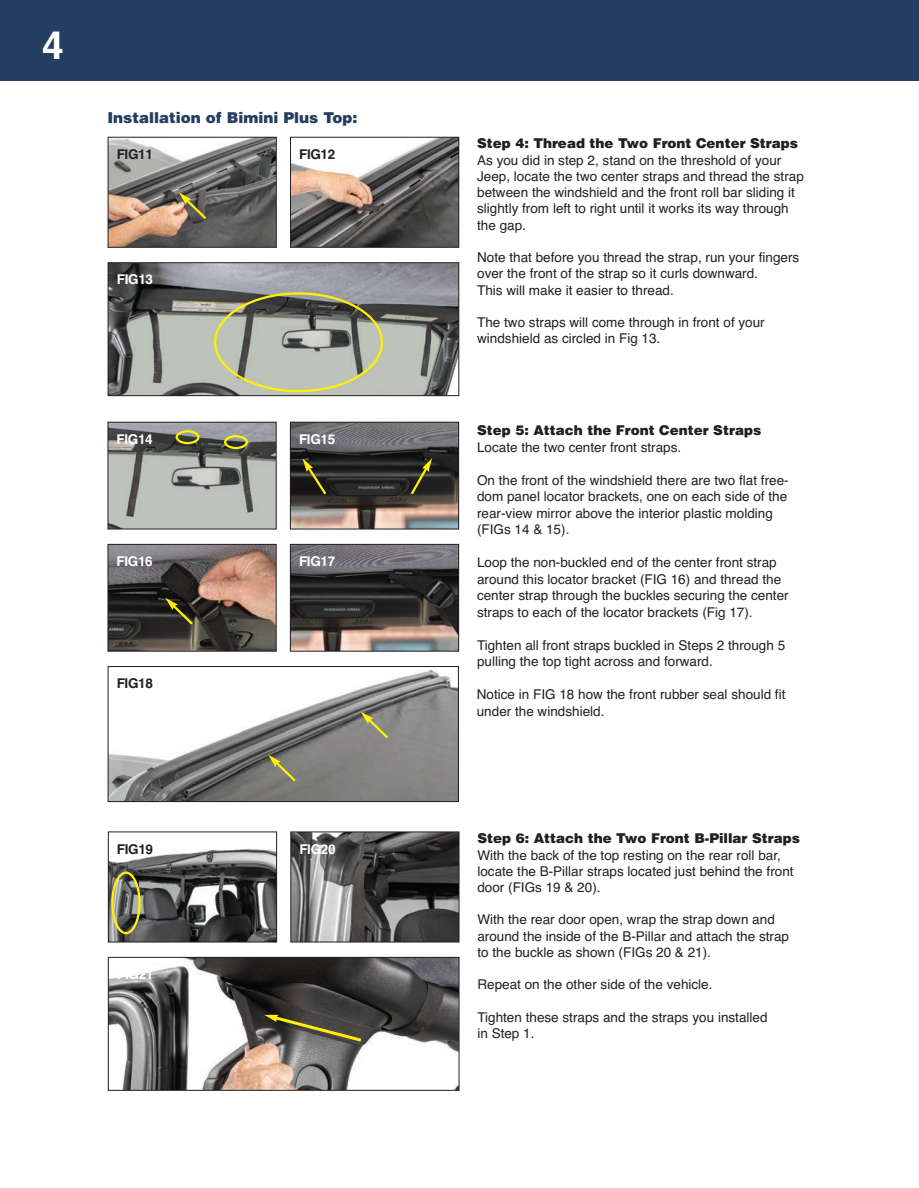
<style>
.page{position:relative;width:919px;height:1188px;background:#fff}
.page>*{position:absolute;margin:0;border:0;box-sizing:border-box;transform-origin:0 0}
.t1{font:700 39px "Helvetica";color:#fff}
.t2{font:900 15px "Helvetica";color:#233e61}
.t3{font:13.5px/16.2px "Helvetica";color:#231f20}
.t4{font:900 13.5px "Helvetica";color:#231f20}
.t5{font:700 condensed 13.5px "Helvetica";letter-spacing:-.025em;color:#fff}
.t6{font:700 condensed 13.5px "Helvetica";letter-spacing:-.025em;color:#231f20}
</style>
<div class="page">
<div style="left:0;top:0;width:918px;height:80px;background:#233e61"></div>
<img style="left:110px;top:139px;width:164px;height:107px">
<div style="left:108px;top:137px;width:168px;height:111px;border:1px solid #231f20"></div>
<img style="left:292px;top:139px;width:165px;height:107px">
<div style="left:290px;top:137px;width:169px;height:111px;border:1px solid #231f20"></div>
<img style="left:110px;top:264px;width:347px;height:130px">
<div style="left:108px;top:262px;width:351px;height:134px;border:1px solid #231f20"></div>
<img style="left:109px;top:424px;width:165px;height:103px">
<div style="left:107px;top:422px;width:169px;height:107px;border:1px solid #231f20"></div>
<img style="left:292px;top:424px;width:165px;height:103px">
<div style="left:290px;top:422px;width:169px;height:107px;border:1px solid #231f20"></div>
<img style="left:109px;top:546px;width:165px;height:103px">
<div style="left:107px;top:544px;width:169px;height:107px;border:1px solid #231f20"></div>
<img style="left:292px;top:546px;width:165px;height:103px">
<div style="left:290px;top:544px;width:169px;height:107px;border:1px solid #231f20"></div>
<svg style="left:214px;top:292px;width:169px;height:100px;background:#9da08e"></svg>
<svg style="left:178px;top:192px;width:30px;height:29px"></svg>
<img style="left:110px;top:670px;width:346px;height:130px">
<div style="left:108px;top:666px;width:350px;height:136px;border:1px solid #231f20"></div>
<svg style="left:268px;top:755px;width:30px;height:29px"></svg>
<svg style="left:360px;top:711px;width:30px;height:30px"></svg>
<img style="left:110px;top:849px;width:165px;height:91px">
<div style="left:108px;top:831px;width:169px;height:111px;border:1px solid #231f20"></div>
<img style="left:292px;top:833px;width:165px;height:107px">
<div style="left:290px;top:831px;width:169px;height:111px;border:1px solid #231f20"></div>
<img style="left:110px;top:959px;width:347px;height:129px">
<div style="left:108px;top:957px;width:351px;height:133px;border:1px solid #231f20"></div>
<svg style="left:111px;top:871px;width:30px;height:63px;background:#807f57"></svg>
<svg style="left:264px;top:1014px;width:100px;height:30px;background:#605c43"></svg>
<svg style="left:302px;top:458px;width:26px;height:39px"></svg>
<svg style="left:408px;top:458px;width:24px;height:39px"></svg>
<svg style="left:175px;top:430px;width:24px;height:14px"></svg>
<svg style="left:224px;top:435px;width:24px;height:14px"></svg>
<svg style="left:165px;top:598px;width:30px;height:29px"></svg>
<h1 class="t1" style="left:42px;top:23px;width:23px">4</h1>
<p class="t2" style="left:107px;top:107px;width:251px">Installation of Bimini Plus Top:</p>
<p class="t6" style="left:117px;top:149px;width:38px">FIG11</p>
<p class="t6" style="left:299px;top:149px;width:38px">FIG12</p>
<p class="t5" style="left:117px;top:275px;width:38px">FIG13</p>
<p class="t5" style="left:116px;top:434px;width:38px">FIG14</p>
<p class="t5" style="left:299px;top:434px;width:38px">FIG15</p>
<p class="t5" style="left:116px;top:556px;width:38px">FIG16</p>
<p class="t5" style="left:299px;top:556px;width:38px">FIG17</p>
<p class="t6" style="left:117px;top:678px;width:38px">FIG18</p>
<p class="t6" style="left:117px;top:844px;width:38px">FIG19</p>
<p class="t5" style="left:299px;top:844px;width:38px">FIG20</p>
<p class="t5" style="left:117px;top:969px;width:38px">FIG21</p>
<p class="t4" style="left:477px;top:134px;width:322px">Step 4: Thread the Two Front Center Straps</p>
<p class="t3" style="left:477px;top:152px;width:328px">As you did in step 2, stand on the threshold of your Jeep, locate the two center straps and thread the strap between the windshield and the front roll bar sliding it slightly from left to right until it works its way through the gap.</p>
<p class="t3" style="left:477px;top:249px;width:323px">Note that before you thread the strap, run your fingers over the front of the strap so it curls downward.<br>This will make it easier to thread.</p>
<p class="t3" style="left:477px;top:314px;width:289px">The two straps will come through in front of your windshield as circled in Fig 13.</p>
<p class="t4" style="left:477px;top:421px;width:285px">Step 5: Attach the Front Center Straps</p>
<p class="t3" style="left:477px;top:439px;width:206px">Locate the two center front straps.</p>
<p class="t3" style="left:477px;top:472px;width:313px">On the front of the windshield there are two flat free&shy;dom panel locator brackets, one on each side of the rear-view mirror above the interior plastic molding (FIGs 14 &amp; 15).</p>
<p class="t3" style="left:477px;top:554px;width:313px">Loop the non-buckled end of the center front strap around this locator bracket (FIG 16) and thread the center strap through the buckles securing the center straps to each of the locator brackets (Fig 17).</p>
<p class="t3" style="left:477px;top:637px;width:309px">Tighten all front straps buckled in Steps 2 through 5 pulling the top tight across and forward.</p>
<p class="t3" style="left:476px;top:686px;width:310px">Notice in FIG 18 how the front rubber seal should fit under the windshield.</p>
<p class="t4" style="left:477px;top:829px;width:324px">Step 6: Attach the Two Front B-Pillar Straps</p>
<p class="t3" style="left:477px;top:847px;width:317px">With the back of the top resting on the rear roll bar, locate the B-Pillar straps located just behind the front door (FIGs 19 &amp; 20).</p>
<p class="t3" style="left:477px;top:911px;width:313px">With the rear door open, wrap the strap down and around the inside of the B-Pillar and attach the strap to the buckle as shown (FIGs 20 &amp; 21).</p>
<p class="t3" style="left:477px;top:976px;width:236px">Repeat on the other side of the vehicle.</p>
<p class="t3" style="left:477px;top:1009px;width:291px">Tighten these straps and the straps you installed in Step 1.</p>
</div>
